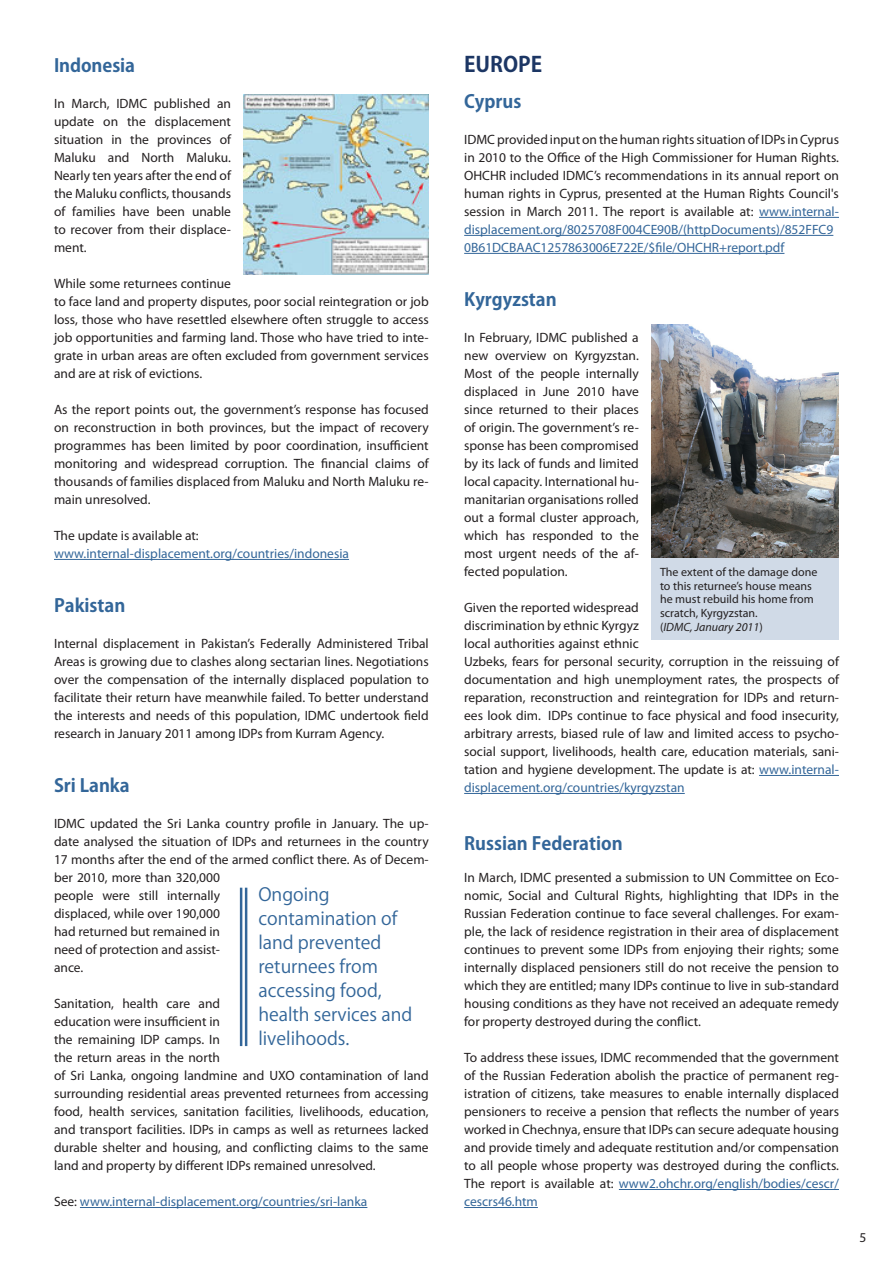
<style>
.page{position:relative;width:893px;height:1263px;background:#fff}
.page>*{position:absolute;margin:0;border:0;box-sizing:border-box;transform-origin:0 0}
.Header_1_2{font:700 21px "Koz Go Pro";color:#1c3664}
.t1{font:18px/24px "Koz Go Pro";color:#369}
.Header_2{font:700 18px "Koz Go Pro";color:#369}
.t2{font:13.5px/18px "Myriad Pro";color:#231f20;text-align:justify}
.t3{font:13.5px "Myriad Pro";color:#369}
.t4{font:12px/14px "Myriad Pro";color:#231f20}
.s1{color:#231f20}
.s2{color:#369}
.s3{font-style:italic}
</style>
<div class="page">
<hr style="left:54px;top:559px;width:295px;height:1px;background:#369">
<hr style="left:80px;top:1207px;width:287px;height:1px;background:#369">
<hr style="left:759px;top:217px;width:80px;height:1px;background:#369">
<hr style="left:464px;top:235px;width:369px;height:1px;background:#369">
<hr style="left:464px;top:253px;width:320px;height:1px;background:#369">
<hr style="left:759px;top:775px;width:80px;height:1px;background:#369">
<hr style="left:464px;top:793px;width:221px;height:1px;background:#369">
<hr style="left:619px;top:1189px;width:220px;height:1px;background:#369">
<hr style="left:464px;top:1207px;width:74px;height:1px;background:#369">
<hr style="left:245px;top:888px;width:2px;height:158px;background:#369">
<hr style="left:240px;top:888px;width:2px;height:158px;background:#369">
<img style="left:244px;top:94px;width:185px;height:180px">
<img style="left:652px;top:324px;width:187px;height:234px">
<div style="left:652px;top:558px;width:187px;height:82px;background:#d0dae7"></div>
<p class="Header_2" style="left:54px;top:54px;width:83px">Indonesia</p>
<p class="t2" style="left:54px;top:94px;width:179px">In March, IDMC published an update on the displacement situation in the provinces of Maluku and North Maluku.<br>Nearly ten years after the end of the Maluku conflicts, thousands of families have been unable to recover from their displace&shy;ment.</p>
<p class="t2" style="left:54px;top:274px;width:376px;text-align:left">While some returnees continue<br>to face land and property disputes, poor social reintegration or job loss, those who have resettled elsewhere often struggle to access job opportunities and farming land. Those who have tried to inte&shy;grate in urban areas are often excluded from government services and are at risk of evictions.</p>
<p class="t2" style="left:54px;top:400px;width:376px">As the report points out, the government’s response has focused on reconstruction in both provinces, but the impact of recovery programmes has been limited by poor coordination, insufficient monitoring and widespread corruption. The financial claims of thousands of families displaced from Maluku and North Maluku re&shy;main unresolved.</p>
<p class="t2" style="left:54px;top:526px;width:146px">The update is available at:</p>
<p class="t3" style="left:54px;top:545px;width:297px">www.internal-displacement.org/countries/indonesia</p>
<p class="Header_2" style="left:54px;top:594px;width:73px">Pakistan</p>
<p class="t2" style="left:54px;top:634px;width:376px">Internal displacement in Pakistan’s Federally Administered Tribal Areas is growing due to clashes along sectarian lines. Negotiations over the compensation of the internally displaced population to facilitate their return have meanwhile failed. To better understand the interests and needs of this population, IDMC undertook field research in January 2011 among IDPs from Kurram Agency.</p>
<p class="Header_2" style="left:54px;top:774px;width:77px">Sri Lanka</p>
<p class="t2" style="left:54px;top:814px;width:376px;text-align:left">IDMC updated the Sri Lanka country profile in January. The up&shy;date analysed the situation of IDPs and returnees in the country 17 months after the end of the armed conflict there. As of Decem&shy;ber 2010, more than 320,000<br>people were still internally<br>displaced, while over 190,000<br>had returned but remained in<br>need of protection and assist-<br>ance.</p>
<p class="t2" style="left:54px;top:994px;width:376px;text-align:left">Sanitation, health care and<br>education were insufficient in<br>the remaining IDP camps. In<br>the return areas in the north<br>of Sri Lanka, ongoing landmine and UXO contamination of land surrounding residential areas prevented returnees from accessing food, health services, sanitation facilities, livelihoods, education, and transport facilities. IDPs in camps as well as returnees lacked durable shelter and housing, and conflicting claims to the same land and property by different IDPs remained unresolved.</p>
<p class="t3" style="left:54px;top:1193px;width:315px"><span class="s1">See:</span> www.internal-displacement.org/countries/sri-lanka</p>
<p class="t1" style="left:258px;top:882px;width:155px">Ongoing contamination of land prevented returnees from accessing food, health services and livelihoods.</p>
<p class="Header_1_2" style="left:464px;top:51px;width:80px">EUROPE</p>
<p class="Header_2" style="left:464px;top:90px;width:59px">Cyprus</p>
<p class="t2" style="left:464px;top:130px;width:376px;text-align:left">IDMC provided input on the human rights situation of IDPs in Cyprus in 2010 to the Office of the High Commissioner for Human Rights.<br>OHCHR included IDMC’s recommendations in its annual report on human rights in Cyprus, presented at the Human Rights Council's session in March 2011. The report is available at: <span class="s2">www.internal&shy;displacement.org/8025708F004CE90B/(httpDocuments)/852FFC9<br>0B61DCBAAC1257863006E722E/$file/OHCHR+report.pdf</span></p>
<p class="Header_2" style="left:464px;top:288px;width:94px">Kyrgyzstan</p>
<p class="t2" style="left:464px;top:328px;width:176px">In February, IDMC published a new overview on Kyrgyzstan.<br>Most of the people internally displaced in June 2010 have since returned to their places of origin. The government’s re&shy;sponse has been compromised by its lack of funds and limited local capacity. International hu&shy;manitarian organisations rolled out a formal cluster approach, which has responded to the most urgent needs of the af&shy;fected population.</p>
<p class="t2" style="left:464px;top:598px;width:376px;text-align:left">Given the reported widespread<br>discrimination by ethnic Kyrgyz<br>local authorities against ethnic<br>Uzbeks, fears for personal security, corruption in the reissuing of documentation and high unemployment rates, the prospects of reparation, reconstruction and reintegration for IDPs and return&shy;ees look dim. IDPs continue to face physical and food insecurity, arbitrary arrests, biased rule of law and limited access to psycho&shy;social support, livelihoods, health care, education materials, sani&shy;tation and hygiene development. The update is at: <span class="s2">www.internal&shy;displacement.org/countries/kyrgyzstan</span></p>
<p class="Header_2" style="left:464px;top:831px;width:160px">Russian Federation</p>
<p class="t2" style="left:464px;top:868px;width:376px">In March, IDMC presented a submission to UN Committee on Eco&shy;nomic, Social and Cultural Rights, highlighting that IDPs in the Russian Federation continue to face several challenges. For exam&shy;ple, the lack of residence registration in their area of displacement continues to prevent some IDPs from enjoying their rights; some internally displaced pensioners still do not receive the pension to which they are entitled; many IDPs continue to live in sub-standard housing conditions as they have not received an adequate remedy for property destroyed during the conflict.</p>
<p class="t2" style="left:464px;top:1048px;width:376px">To address these issues, IDMC recommended that the government of the Russian Federation abolish the practice of permanent reg&shy;istration of citizens, take measures to enable internally displaced pensioners to receive a pension that reflects the number of years worked in Chechnya, ensure that IDPs can secure adequate housing and provide timely and adequate restitution and/or compensation to all people whose property was destroyed during the conflicts.<br>The report is available at: <span class="s2">www2.ohchr.org/english/bodies/cescr/ cescrs46.htm</span></p>
<p class="t4" style="left:660px;top:564px;width:159px">The extent of the damage done to this returnee’s house means he must rebuild his home from scratch, Kyrgyzstan.<br>(<span class="s3">IDMC, January 2011</span>)</p>
<p class="t2" style="left:859px;top:1228px;width:8px">5</p>
</div>
